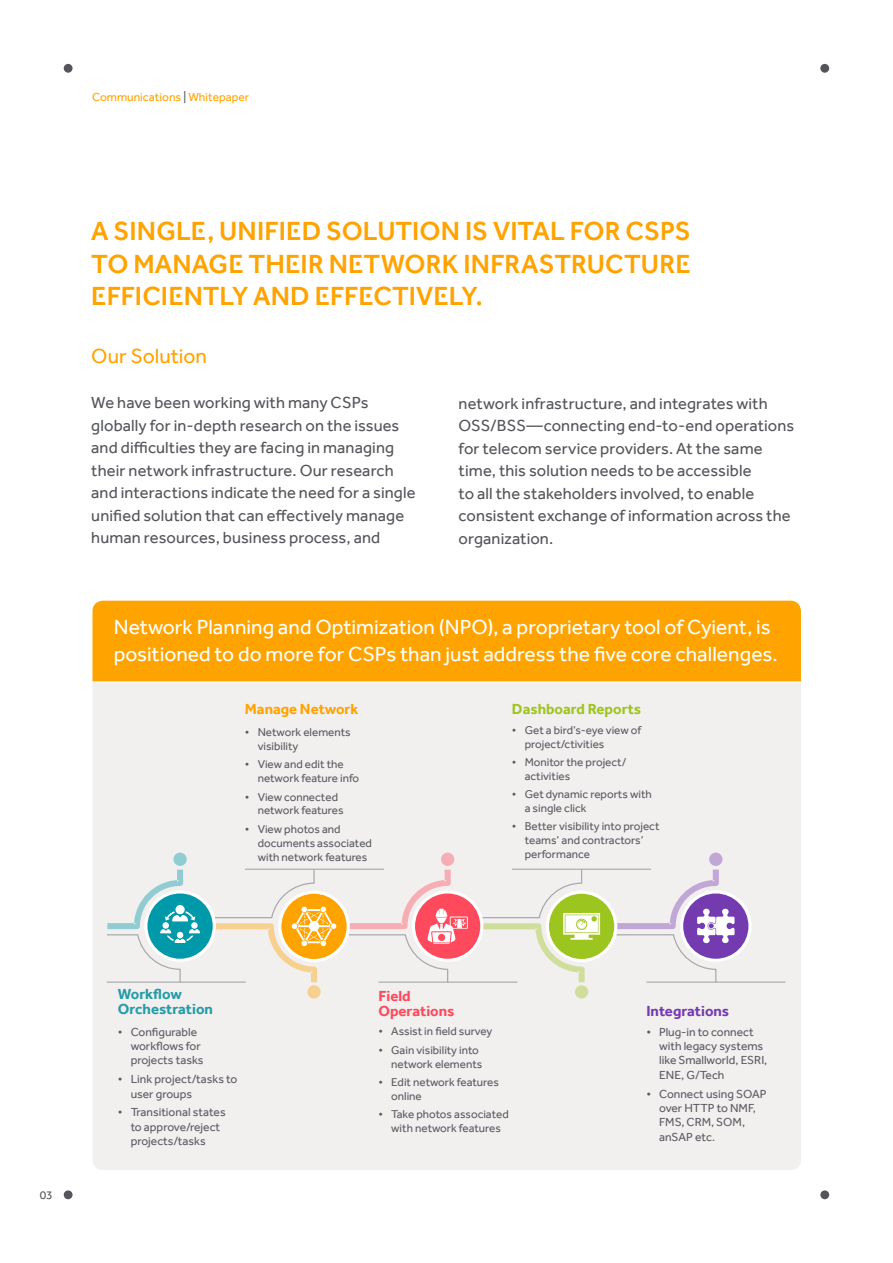
<style>
.page{position:relative;width:893px;height:1263px;background:#fff}
.page>*{position:absolute;margin:0;border:0;box-sizing:border-box;transform-origin:0 0}
.bullet_points{font:500 27px/32.4px "Cyient";letter-spacing:.005em;color:#ffa300;text-align:justify}
.body_content{font:21px/27px "Effra";color:#fff}
.body_content-2{font:21px "Effra";letter-spacing:.005em;color:#ffa300}
.body_content-3{font:16.5px/22.5px "Effra";letter-spacing:.005em;color:#54555a}
.t1{font:700 15px "Effra";color:#239ca7}
.t2{font:700 15px "Effra";color:#9dc51f}
.t3{font:700 15px "Effra";color:#ff495c}
.t4{font:700 15px "Effra";color:#ffa300}
.t5{font:700 15px "Effra";color:#743bb1}
.t6{font:12px/14.4px "Effra";color:#5a5c63}
.t7{font:12px "Effra";color:#ffa300}
.t8{font:12px "Effra";color:#54555a}
.t9{font:11.7px/14px "Effra";color:#5a5c63}
.s1{color:#54555a}
</style>
<div class="page">
<div style="left:64px;top:1190px;width:9px;height:9px;background:#54555a;border-radius:50%"></div>
<div style="left:820px;top:1190px;width:9px;height:9px;background:#54555a;border-radius:50%"></div>
<div style="left:820px;top:64px;width:9px;height:9px;background:#54555a;border-radius:50%"></div>
<div style="left:64px;top:64px;width:9px;height:9px;background:#54555a;border-radius:50%"></div>
<div style="left:93px;top:683px;width:708px;height:487px;background:#f2efef"></div>
<div style="left:92px;top:601px;width:709px;height:80px;background:#ffa300"></div>
<svg style="left:307px;top:985px;width:14px;height:13px"></svg>
<div style="left:575px;top:985px;width:13px;height:13px;background:#d0de9c;border-radius:50%"></div>
<div style="left:173px;top:853px;width:14px;height:13px;background:#92ccd3;border-radius:50%"></div>
<div style="left:144px;top:890px;width:72px;height:72px;background:#fff;border-radius:50%"></div>
<div style="left:147px;top:893px;width:66px;height:66px;background:#0099a9;border-radius:50%"></div>
<div style="left:441px;top:853px;width:13px;height:13px;background:#f7adb4;border-radius:50%"></div>
<svg style="left:412px;top:890px;width:71px;height:72px"></svg>
<div style="left:415px;top:893px;width:65px;height:66px;background:#ff495c;border-radius:50%"></div>
<div style="left:709px;top:853px;width:13px;height:13px;background:#c0a7d6;border-radius:50%"></div>
<svg style="left:680px;top:890px;width:72px;height:72px"></svg>
<div style="left:683px;top:893px;width:65px;height:66px;background:#743bb1;border-radius:50%"></div>
<div style="left:278px;top:890px;width:72px;height:72px;background:#fff;border-radius:50%"></div>
<div style="left:281px;top:894px;width:66px;height:65px;background:#ffa300;border-radius:50%"></div>
<svg style="left:546px;top:890px;width:71px;height:72px"></svg>
<div style="left:549px;top:894px;width:65px;height:65px;background:#9dc51f;border-radius:50%"></div>
<svg style="left:107px;top:870px;width:93px;height:111px"></svg>
<svg style="left:215px;top:870px;width:121px;height:112px"></svg>
<div style="left:310px;top:922px;width:8px;height:8px;background:#fff;border-radius:50%"></div>
<svg style="left:348px;top:870px;width:120px;height:113px"></svg>
<svg style="left:482px;top:870px;width:118px;height:112px"></svg>
<svg style="left:617px;top:870px;width:118px;height:113px"></svg>
<hr style="left:107px;top:981px;width:139px;height:2px;background:#a6a8ab">
<hr style="left:378px;top:981px;width:139px;height:2px;background:#a6a8ab">
<hr style="left:245px;top:869px;width:139px;height:1px;background:#a6a8ab">
<hr style="left:512px;top:869px;width:139px;height:1px;background:#a6a8ab">
<hr style="left:646px;top:981px;width:139px;height:2px;background:#a6a8ab">
<p class="t7" style="left:92px;top:90px;width:159px">Communications <span class="s1">|</span> Whitepaper</p>
<p class="bullet_points" style="left:91px;top:215px;width:601px">A SINGLE, UNIFIED SOLUTION IS VITAL FOR CSPS TO MANAGE THEIR NETWORK INFRASTRUCTURE EFFICIENTLY AND EFFECTIVELY.</p>
<p class="body_content-2" style="left:91px;top:344px;width:117px">Our Solution</p>
<p class="body_content-3" style="left:91px;top:391px;width:279px">We have been working with many CSPs</p>
<p class="body_content-3" style="left:91px;top:414px;width:310px">globally for in-depth research on the issues</p>
<p class="body_content-3" style="left:91px;top:436px;width:304px">and difficulties they are facing in managing</p>
<p class="body_content-3" style="left:91px;top:459px;width:304px">their network infrastructure. Our research</p>
<p class="body_content-3" style="left:91px;top:481px;width:326px">and interactions indicate the need for a single unified solution that can effectively manage human resources, business process, and</p>
<p class="body_content-3" style="left:459px;top:392px;width:337px">network infrastructure, and integrates with OSS/BSS—connecting end-to-end operations for telecom service providers. At the same time, this solution needs to be accessible<br>to all the stakeholders involved, to enable consistent exchange of information across the organization.</p>
<p class="body_content" style="left:114px;top:614px;width:666px">Network Planning and Optimization (NPO), a proprietary tool of Cyient, is positioned to do more for CSPs than just address the five core challenges.</p>
<p class="t4" style="left:245px;top:699px;width:115px">Manage Network</p>
<p class="t2" style="left:512px;top:699px;width:131px">Dashboard Reports</p>
<p class="t9" style="left:258px;top:725px;width:95px;text-indent:-13px">• Network elements visibility</p>
<p class="t9" style="left:258px;top:757px;width:103px;text-indent:-13px">• View and edit the network feature info</p>
<p class="t9" style="left:258px;top:789px;width:87px;text-indent:-13px">• View connected network features</p>
<p class="t9" style="left:258px;top:822px;width:116px;text-indent:-13px">• View photos and documents associated with network features</p>
<p class="t9" style="left:525px;top:722px;width:118px;text-indent:-13px">• Get a bird’s-eye view of project/ctivities</p>
<p class="t9" style="left:525px;top:755px;width:103px;text-indent:-13px">• Monitor the project/ activities</p>
<p class="t9" style="left:525px;top:787px;width:129px;text-indent:-13px">• Get dynamic reports with a single click</p>
<p class="t9" style="left:525px;top:819px;width:136px;text-indent:-13px">• Better visibility into project teams’ and contractors’ performance</p>
<p class="t8" style="left:40px;top:1188px;width:15px">03</p>
<p class="t1" style="left:118px;top:984px;width:65px">Workflow</p>
<p class="t1" style="left:118px;top:999px;width:97px">Orchestration</p>
<p class="t6" style="left:131px;top:1024px;width:74px;text-indent:-13px">• Configurable workflows for projects tasks</p>
<p class="t6" style="left:131px;top:1072px;width:108px;text-indent:-13px">• Link project/tasks to user groups</p>
<p class="t6" style="left:131px;top:1105px;width:97px;text-indent:-13px">• Transitional states to approve/reject projects/tasks</p>
<p class="t3" style="left:378px;top:986px;width:34px">Field</p>
<p class="t3" style="left:378px;top:1001px;width:77px">Operations</p>
<p class="t9" style="left:378px;top:1024px;width:115px">• Assist in field survey</p>
<p class="t9" style="left:378px;top:1042px;width:105px;text-align:right">• Gain visibility into network elements</p>
<p class="t9" style="left:391px;top:1075px;width:109px;text-indent:-13px">• Edit network features online</p>
<p class="t9" style="left:378px;top:1107px;width:132px;text-align:center">• Take photos associated with network features</p>
<p class="t5" style="left:646px;top:1001px;width:84px">Integrations</p>
<p class="t6" style="left:659px;top:1024px;width:110px;text-indent:-13px">• Plug-in to connect with legacy systems like Smallworld, ESRI,<br>ENE, G/Tech</p>
<p class="t6" style="left:659px;top:1086px;width:109px;text-indent:-13px">• Connect using SOAP over HTTP to NMF,<br>FMS, CRM, SOM, anSAP etc.</p>
</div>
